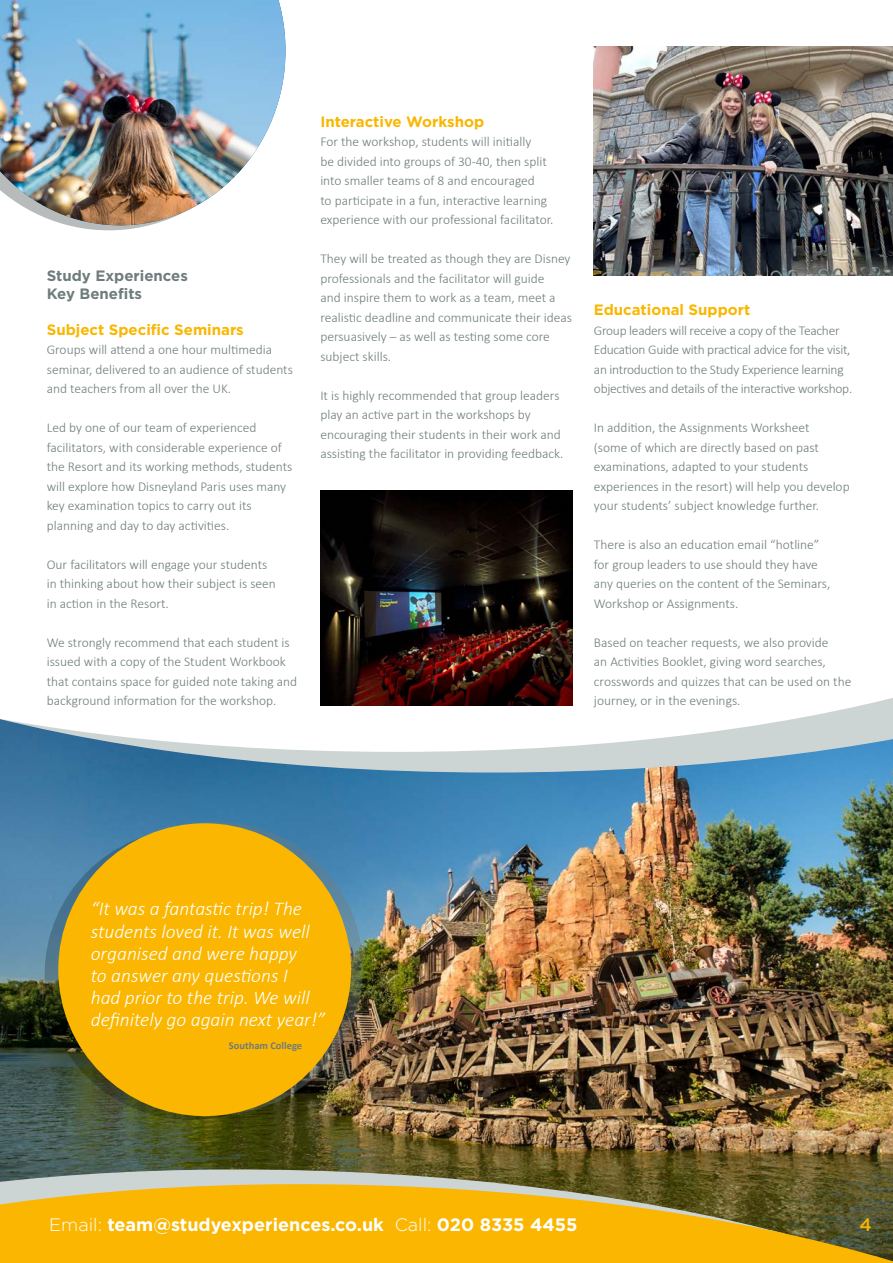
<style>
.page{position:relative;width:893px;height:1263px;background:#fff}
.page>*{position:absolute;margin:0;border:0;box-sizing:border-box;transform-origin:0 0}
.t1{font:italic 300 19.5px/22.2px "Calibri";color:#fff}
.t2{font:700 18px "Gotham";color:#fff}
.t3{font:500 18px "Gotham";color:#fab600}
.t4{font:700 15px "Gotham";color:#fab600}
.t5{font:700 15px/18px "Gotham";color:#6f7c7c}
.t6{font:300 13.5px/19.5px "Calibri";color:#6f7c7c}
.t7{font:300 13.5px/19.5px "Calibri";letter-spacing:-.02em;color:#6f7c7c}
.t8{font:700 10.5px "Calibri";color:#6f7c7c}
.s1{font-weight:300}
</style>
<div class="page">
<img style="left:0;top:772px;width:893px;height:381px">
<svg style="left:0;top:752px;width:893px;height:20px;background:#81a7bf"></svg>
<svg style="left:0;top:490px;width:893px;height:262px"></svg>
<svg style="left:0;top:1153px;width:893px;height:15px;background:#5b572b"></svg>
<svg style="left:0;top:1168px;width:893px;height:95px;background:#cba020"></svg>
<svg style="left:68px;top:225px;width:82px;height:5px"></svg>
<img style="left:0;top:0;width:285px;height:225px">
<svg style="left:45px;top:829px;width:292px;height:291px;background:#3b4e41"></svg>
<svg style="left:70px;top:822px;width:293px;height:293px;background:#5b6f6e"></svg>
<div style="left:58px;top:823px;width:293px;height:293px;background:#fab600;border-radius:50%"></div>
<img style="left:594px;top:47px;width:299px;height:229px">
<img style="left:321px;top:490px;width:252px;height:215px">
<p class="t5" style="left:47px;top:266px;width:143px">Study Experiences<br>Key Benefits</p>
<p class="t4" style="left:47px;top:321px;width:199px">Subject Specific Seminars</p>
<p class="t6" style="left:47px;top:340px;width:248px">Groups will attend a one hour multimedia seminar, delivered to an audience of students and teachers from all over the UK.</p>
<p class="t6" style="left:47px;top:418px;width:247px">Led by one of our team of experienced facilitators, with considerable experience of the Resort and its working methods, students will explore how Disneyland Paris uses many key examination topics to carry out its planning and day to day activities.</p>
<p class="t6" style="left:47px;top:554px;width:231px">Our facilitators will engage your students in thinking about how their subject is seen in action in the Resort.</p>
<p class="t6" style="left:47px;top:632px;width:252px">We strongly recommend that each student is issued with a copy of the Student Workbook that contains space for guided note taking and background information for the workshop.</p>
<p class="t4" style="left:320px;top:113px;width:165px">Interactive Workshop</p>
<p class="t6" style="left:320px;top:132px;width:234px">For the workshop, students will initially<br>be divided into groups of 30-40, then split into smaller teams of 8 and encouraged<br>to participate in a fun, interactive learning experience with our professional facilitator.</p>
<p class="t6" style="left:320px;top:249px;width:253px">They will be treated as though they are Disney professionals and the facilitator will guide<br>and inspire them to work as a team, meet a realistic deadline and communicate their ideas persuasively – as well as testing some core subject skills.</p>
<p class="t6" style="left:320px;top:385px;width:245px">It is highly recommended that group leaders play an active part in the workshops by encouraging their students in their work and assisting the facilitator in providing feedback.</p>
<p class="t4" style="left:594px;top:301px;width:158px">Educational Support</p>
<p class="t7" style="left:594px;top:320px;width:260px">Group leaders will receive a copy of the Teacher Education Guide with practical advice for the visit, an introduction to the Study Experience learning objectives and details of the interactive workshop.</p>
<p class="t6" style="left:594px;top:418px;width:257px">In addition, the Assignments Worksheet<br>(some of which are directly based on past examinations, adapted to your students experiences in the resort) will help you develop your students’ subject knowledge further.</p>
<p class="t6" style="left:594px;top:535px;width:238px">There is also an education email “hotline” for group leaders to use should they have any queries on the content of the Seminars, Workshop or Assignments.</p>
<p class="t6" style="left:594px;top:632px;width:259px">Based on teacher requests, we also provide<br>an Activities Booklet, giving word searches, crosswords and quizzes that can be used on the journey, or in the evenings.</p>
<h1 class="t1" style="left:91px;top:897px;width:236px">“It was a fantastic trip! The students loved it. It was well organised and were happy<br>to answer any questions I<br>had prior to the trip. We will definitely go again next year!”</h1>
<p class="t8" style="left:229px;top:1037px;width:75px">Southam College</p>
<h2 class="t2" style="left:49px;top:1214px;width:530px"><span class="s1">Email:</span> team@studyexperiences.co.uk <span class="s1">Call:</span> 020 8335 4455</h2>
<h2 class="t3" style="left:859px;top:1215px;width:14px">4</h2>
</div>
